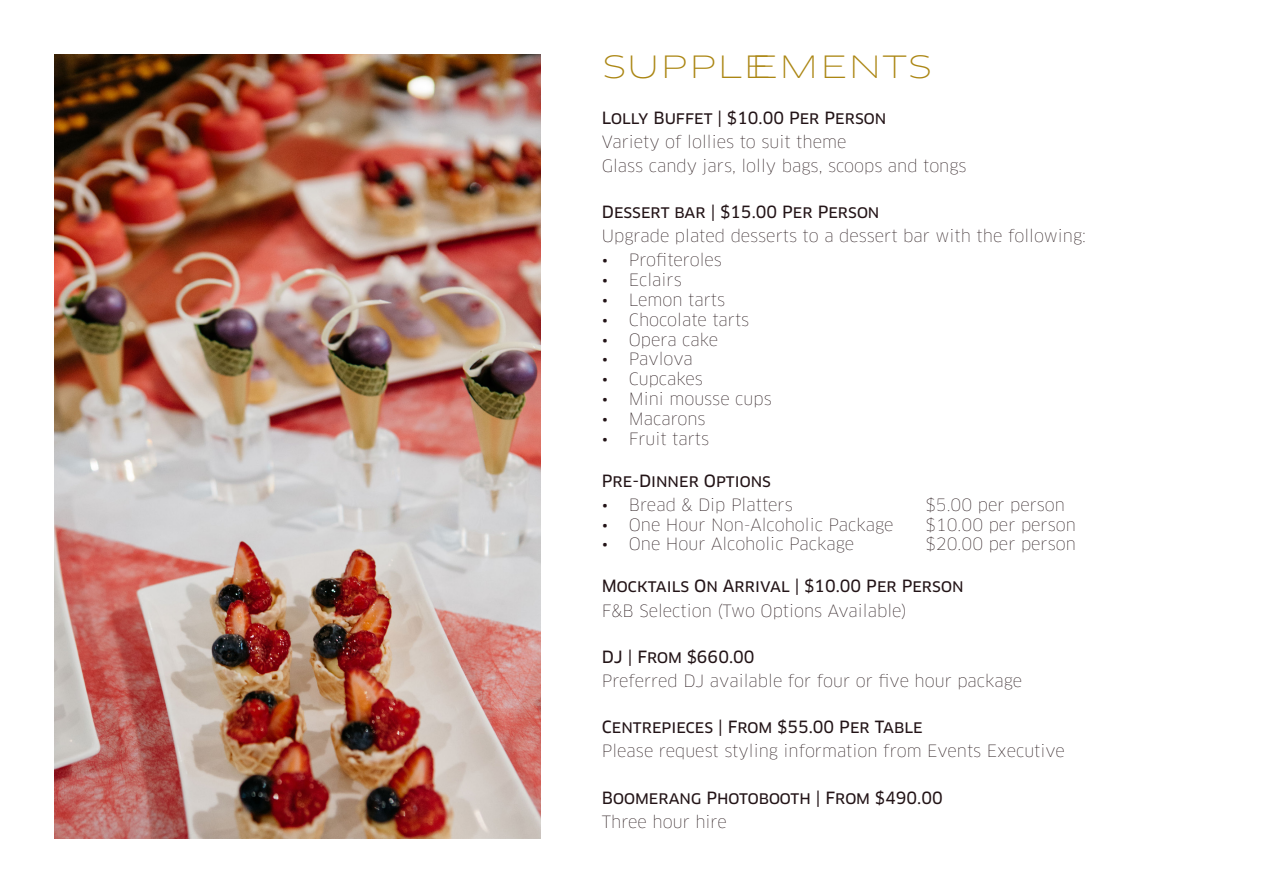
<style>
.page{position:relative;width:1263px;height:893px;background:#fff}
.page>*{position:absolute;margin:0;border:0;box-sizing:border-box;transform-origin:0 0}
.t1{font:100 30px "Clan OT Extd";color:#ab8613}
.t2{font:100 16.5px/24px "Clan OT";color:#231417}
.t3{font:16.5px "Clan OT News";color:#231417}
</style>
<div class="page">
<img style="left:54px;top:54px;width:486px;height:785px">
<h1 class="t1" style="left:602px;top:48px;width:332px">SUPPLEEMENTS</h1>
<p class="t3" style="left:602px;top:108px;width:286px">Lolly Buffet | $10.00 Per Person</p>
<p class="t2" style="left:602px;top:130px;width:366px">Variety of lollies to suit theme<br>Glass candy jars, lolly bags, scoops and tongs</p>
<p class="t3" style="left:602px;top:203px;width:279px">Dessert bar | $15.00 Per Person</p>
<p class="t2" style="left:602px;top:224px;width:486px">Upgrade plated desserts to a dessert bar with the following:</p>
<p class="t2" style="left:602px;top:248px;width:122px">• Profiteroles</p>
<p class="t2" style="left:602px;top:268px;width:81px">• Eclairs</p>
<p class="t2" style="left:602px;top:288px;width:125px">• Lemon tarts</p>
<p class="t2" style="left:602px;top:308px;width:149px">• Chocolate tarts</p>
<p class="t2" style="left:602px;top:327px;width:118px">• Opera cake</p>
<p class="t2" style="left:602px;top:347px;width:92px">• Pavlova</p>
<p class="t2" style="left:602px;top:367px;width:103px">• Cupcakes</p>
<p class="t2" style="left:602px;top:387px;width:171px">• Mini mousse cups</p>
<p class="t2" style="left:602px;top:407px;width:105px">• Macarons</p>
<p class="t2" style="left:602px;top:426px;width:109px">• Fruit tarts</p>
<p class="t3" style="left:602px;top:471px;width:171px">Pre-Dinner Options</p>
<p class="t2" style="left:602px;top:493px;width:192px">• Bread &amp; Dip Platters</p>
<p class="t2" style="left:926px;top:493px;width:141px">$5.00 per person</p>
<p class="t2" style="left:602px;top:512px;width:293px">• One Hour Non-Alcoholic Package</p>
<p class="t2" style="left:926px;top:512px;width:151px">$10.00 per person</p>
<p class="t2" style="left:602px;top:532px;width:254px">• One Hour Alcoholic Package</p>
<p class="t2" style="left:926px;top:532px;width:151px">$20.00 per person</p>
<p class="t3" style="left:602px;top:577px;width:363px">Mocktails On Arrival | $10.00 Per Person</p>
<p class="t2" style="left:602px;top:598px;width:306px">F&amp;B Selection (Two Options Available)</p>
<p class="t3" style="left:602px;top:647px;width:154px">DJ | From $660.00</p>
<p class="t2" style="left:602px;top:669px;width:422px">Preferred DJ available for four or five hour package</p>
<p class="t3" style="left:602px;top:717px;width:322px">Centrepieces | From $55.00 Per Table</p>
<p class="t2" style="left:602px;top:739px;width:464px">Please request styling information from Events Executive</p>
<p class="t3" style="left:602px;top:788px;width:342px">Boomerang Photobooth | From $490.00</p>
<p class="t2" style="left:602px;top:809px;width:126px">Three hour hire</p>
</div>
